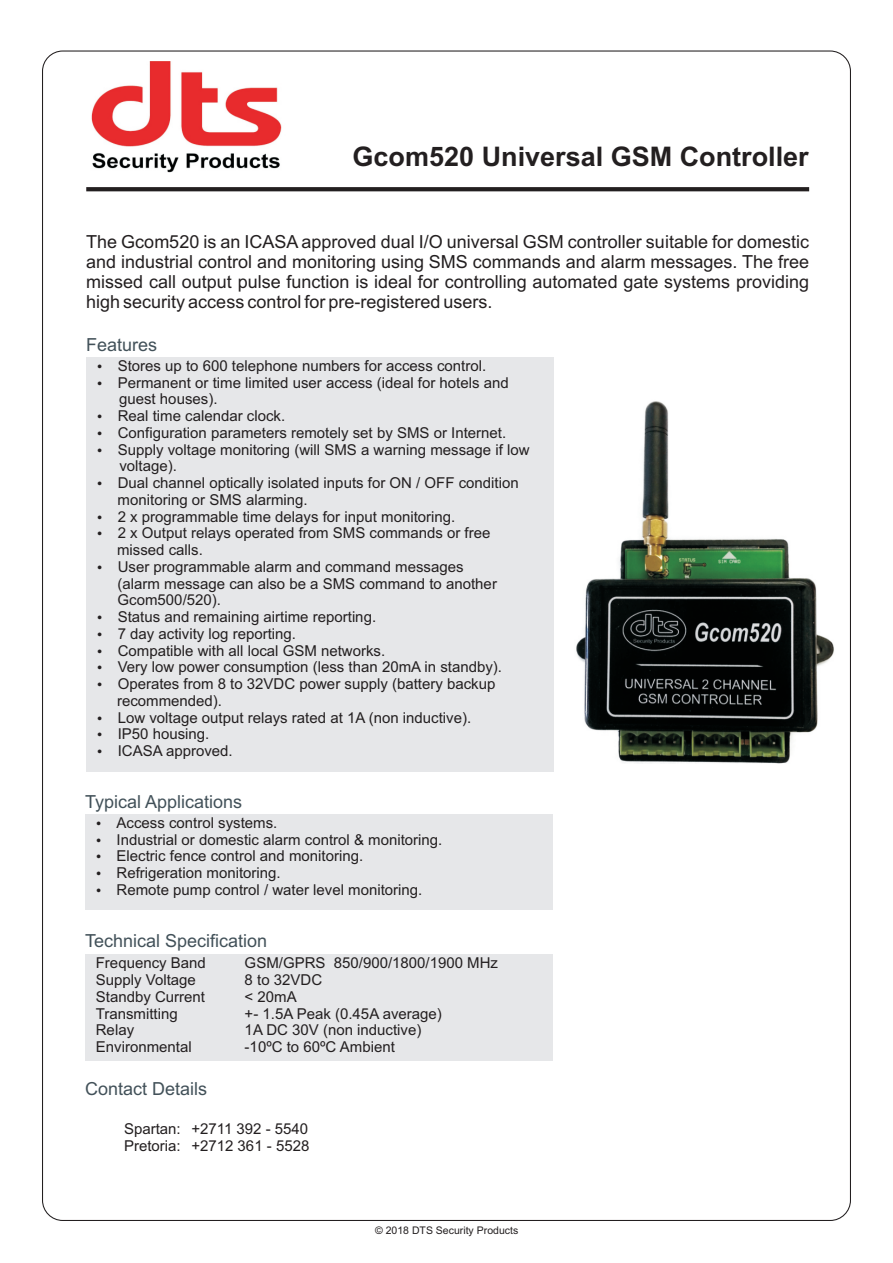
<style>
.page{position:relative;width:893px;height:1263px;background:#fff}
.page>*{position:absolute;margin:0;border:0;box-sizing:border-box;transform-origin:0 0}
.t1{font:700 27px "Arial";color:#231f20}
.t2{font:18px/20.1px "Arial";color:#231f20;text-align:justify}
.t3{font:18px "Arial";color:#425159}
.t4{font:15px/16.8px "Arial";color:#231f20}
.t5{font:10.5px "Arial";color:#231f20}
</style>
<div class="page">
<div style="left:85px;top:814px;width:468px;height:96px;background:#e6e7e9"></div>
<img style="left:91px;top:62px;width:191px;height:110px">
<svg style="left:86px;top:187px;width:723px;height:4px;background:#282425"></svg>
<div style="left:86px;top:357px;width:468px;height:415px;background:#e6e7e9"></div>
<div style="left:85px;top:955px;width:468px;height:106px;background:#e6e7e9"></div>
<img style="left:576px;top:401px;width:258px;height:362px">
<h1 class="t1" style="left:353px;top:147px;width:458px">Gcom520 Universal GSM Controller</h1>
<p class="t2" style="left:86px;top:233px;width:724px">The Gcom520 is an ICASA approved dual I/O universal GSM controller suitable for domestic and industrial control and monitoring using SMS commands and alarm messages. The free missed call output pulse function is ideal for controlling automated gate systems providing high security access control for pre-registered users.</p>
<p class="t3" style="left:86px;top:338px;width:73px">Features</p>
<p class="t4" style="left:117px;top:358px;width:414px">Stores up to 600 telephone numbers for access control.<br>Permanent or time limited user access (ideal for hotels and guest houses).<br>Real time calendar clock.<br>Configuration parameters remotely set by SMS or Internet.<br>Supply voltage monitoring (will SMS a warning message if low voltage).<br>Dual channel optically isolated inputs for ON / OFF condition monitoring or SMS alarming.<br>2 x programmable time delays for input monitoring.<br>2 x Output relays operated from SMS commands or free missed calls.<br>User programmable alarm and command messages<br>(alarm message can also be a SMS command to another Gcom500/520).<br>Status and remaining airtime reporting.<br>7 day activity log reporting.<br>Compatible with all local GSM networks.<br>Very low power consumption (less than 20mA in standby).<br>Operates from 8 to 32VDC power supply (battery backup recommended).<br>Low voltage output relays rated at 1A (non inductive).<br>IP50 housing.<br>ICASA approved.</p>
<p class="t3" style="left:85px;top:795px;width:159px">Typical Applications</p>
<p class="t4" style="left:116px;top:816px;width:327px">Access control systems.<br>Industrial or domestic alarm control &amp; monitoring.<br>Electric fence control and monitoring.<br>Refrigeration monitoring.<br>Remote pump control / water level monitoring.</p>
<p class="t3" style="left:85px;top:933px;width:184px">Technical Specification</p>
<p class="t4" style="left:96px;top:956px;width:112px">Frequency Band<br>Supply Voltage<br>Standby Current<br>Transmitting<br>Relay<br>Environmental</p>
<p class="t3" style="left:85px;top:1082px;width:124px">Contact Details</p>
<p class="t4" style="left:124px;top:1121px;width:58px">Spartan:<br>Pretoria:</p>
<p class="t4" style="left:191px;top:1121px;width:120px">+2711 392 - 5540 +2712 361 - 5528</p>
<p class="t4" style="left:245px;top:956px;width:255px">GSM/GPRS 850/900/1800/1900 MHz<br>8 to 32VDC<br>&lt; 20mA<br>+- 1.5A Peak (0.45A average)<br>1A DC 30V (non inductive)<br>-10ºC to 60ºC Ambient</p>
<p class="t5" style="left:375px;top:1226px;width:145px">© 2018 DTS Security Products</p>
</div>
